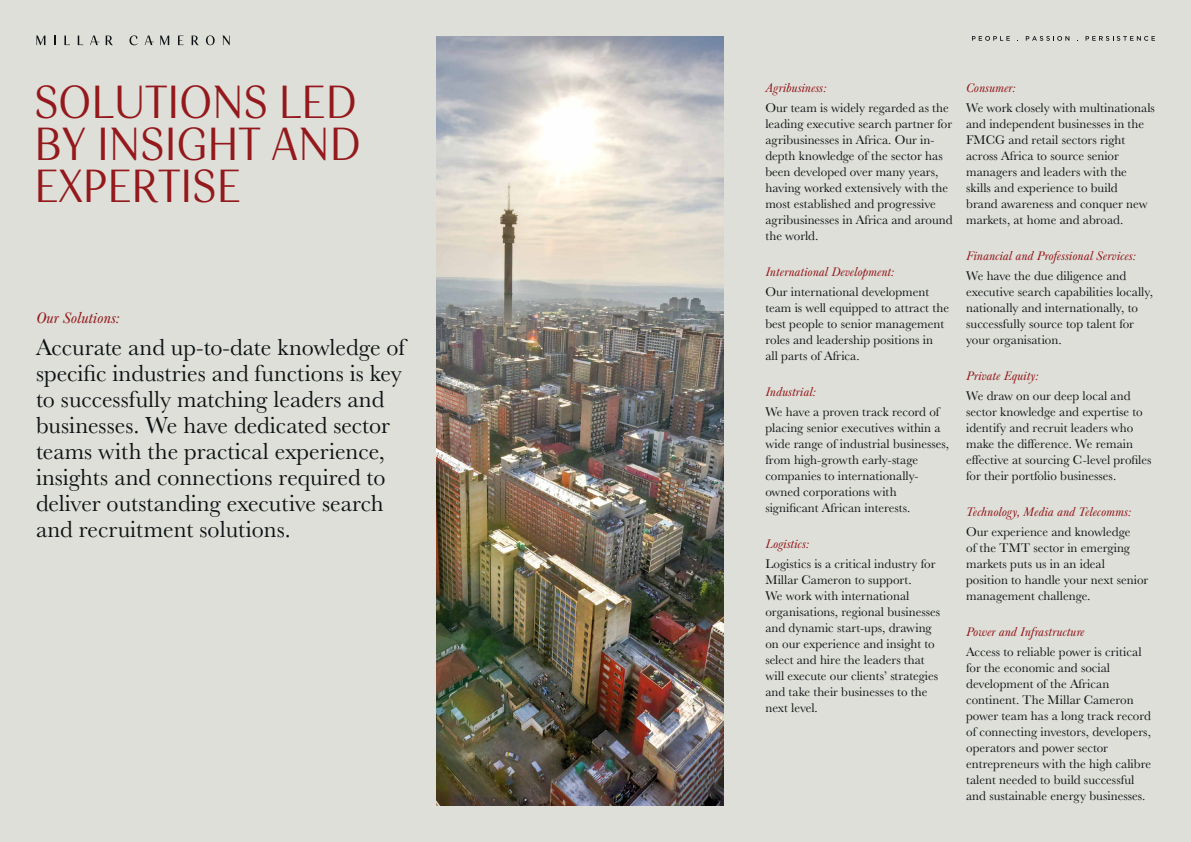
<style>
.page{position:relative;width:1191px;height:842px;background:#dedfd8}
.page>*{position:absolute;margin:0;border:0;box-sizing:border-box;transform-origin:0 0}
.t1{font:48px/42px "Senlot Nor Boo";letter-spacing:-.01em;color:#94191d;text-align:justify}
.t2{font:24px "Baskerville URW";color:#0d1214}
.t3{font:italic 16px "Baskerville URW";color:#94191d}
.t4{font:13px/16px "Baskerville URW";color:#0d1214}
.t5{font:italic 13px "Baskerville URW";color:#94191d}
</style>
<div class="page">
<img style="left:437px;top:37px;width:286px;height:769px">
<svg style="left:972px;top:36px;width:37px;height:5px"></svg>
<svg style="left:1025px;top:36px;width:44px;height:5px"></svg>
<svg style="left:1085px;top:36px;width:70px;height:5px"></svg>
<svg style="left:36px;top:36px;width:9px;height:9px"></svg>
<svg style="left:54px;top:36px;width:2px;height:9px"></svg>
<svg style="left:64px;top:36px;width:6px;height:9px"></svg>
<svg style="left:78px;top:36px;width:5px;height:9px"></svg>
<svg style="left:90px;top:36px;width:9px;height:9px"></svg>
<svg style="left:106px;top:36px;width:7px;height:9px"></svg>
<svg style="left:129px;top:35px;width:9px;height:10px"></svg>
<svg style="left:145px;top:36px;width:9px;height:9px"></svg>
<svg style="left:160px;top:36px;width:9px;height:9px"></svg>
<svg style="left:178px;top:36px;width:6px;height:9px"></svg>
<svg style="left:192px;top:36px;width:7px;height:9px"></svg>
<svg style="left:206px;top:35px;width:9px;height:10px"></svg>
<svg style="left:222px;top:36px;width:8px;height:9px"></svg>
<p class="t1" style="left:34px;top:80px;width:328px">SOLUTIONS LED BY INSIGHT AND EXPERTISE</p>
<p class="t3" style="left:36px;top:309px;width:85px">Our Solutions:</p>
<p class="t2" style="left:36px;top:331px;width:371px">Accurate and up-to-date knowledge of</p>
<p class="t2" style="left:36px;top:357px;width:367px">specific industries and functions is key</p>
<p class="t2" style="left:36px;top:383px;width:350px">to successfully matching leaders and</p>
<p class="t2" style="left:36px;top:409px;width:355px">businesses. We have dedicated sector</p>
<p class="t2" style="left:36px;top:435px;width:350px">teams with the practical experience,</p>
<p class="t2" style="left:36px;top:461px;width:351px">insights and connections required to</p>
<p class="t2" style="left:36px;top:487px;width:349px">deliver outstanding executive search</p>
<p class="t2" style="left:36px;top:513px;width:256px">and recruitment solutions.</p>
<p class="t5" style="left:765px;top:81px;width:62px">Agribusiness:</p>
<p class="t4" style="left:765px;top:100px;width:185px">Our team is widely regarded as the</p>
<p class="t4" style="left:765px;top:116px;width:188px">leading executive search partner for</p>
<p class="t4" style="left:765px;top:132px;width:179px">agribusinesses in Africa. Our in&shy;depth knowledge of the sector has</p>
<p class="t4" style="left:765px;top:164px;width:175px">been developed over many years,</p>
<p class="t4" style="left:765px;top:180px;width:184px">having worked extensively with the</p>
<p class="t4" style="left:765px;top:196px;width:172px">most established and progressive</p>
<p class="t4" style="left:765px;top:212px;width:189px">agribusinesses in Africa and around the world.</p>
<p class="t5" style="left:765px;top:265px;width:130px">International Development:</p>
<p class="t4" style="left:765px;top:284px;width:185px">Our international development team is well equipped to attract the best people to senior management roles and leadership positions in<br>all parts of Africa.</p>
<p class="t5" style="left:765px;top:385px;width:52px">Industrial:</p>
<p class="t4" style="left:765px;top:404px;width:176px">We have a proven track record of</p>
<p class="t4" style="left:765px;top:420px;width:185px">placing senior executives within a wide range of industrial businesses, from high-growth early-stage companies to internationally&shy;owned corporations with significant African interests.</p>
<p class="t5" style="left:765px;top:537px;width:45px">Logistics:</p>
<p class="t4" style="left:765px;top:556px;width:171px">Logistics is a critical industry for<br>Millar Cameron to support.</p>
<p class="t4" style="left:765px;top:588px;width:176px">We work with international organisations, regional businesses and dynamic start-ups, drawing on our experience and insight to select and hire the leaders that will execute our clients’ strategies and take their businesses to the</p>
<p class="t4" style="left:765px;top:700px;width:54px">next level.</p>
<p class="t5" style="left:966px;top:81px;width:51px">Consumer:</p>
<p class="t4" style="left:966px;top:100px;width:190px">We work closely with multinationals</p>
<p class="t4" style="left:966px;top:116px;width:180px">and independent businesses in the</p>
<p class="t4" style="left:966px;top:132px;width:183px">FMCG and retail sectors right across Africa to source senior managers and leaders with the skills and experience to build brand awareness and conquer new markets, at home and abroad.</p>
<p class="t5" style="left:966px;top:249px;width:171px">Financial and Professional Services:</p>
<p class="t4" style="left:966px;top:268px;width:162px">We have the due diligence and</p>
<p class="t4" style="left:966px;top:284px;width:188px">executive search capabilities locally,</p>
<p class="t4" style="left:966px;top:300px;width:173px">nationally and internationally, to</p>
<p class="t4" style="left:966px;top:316px;width:169px">successfully source top talent for your organisation.</p>
<p class="t5" style="left:966px;top:369px;width:74px">Private Equity:</p>
<p class="t4" style="left:966px;top:388px;width:187px">We draw on our deep local and sector knowledge and expertise to identify and recruit leaders who make the difference. We remain effective at sourcing C-level profiles for their portfolio businesses.</p>
<p class="t5" style="left:966px;top:505px;width:166px">Technology, Media and Telecomms:</p>
<p class="t4" style="left:966px;top:524px;width:184px">Our experience and knowledge<br>of the TMT sector in emerging markets puts us in an ideal position to handle your next senior management challenge.</p>
<p class="t5" style="left:966px;top:625px;width:120px">Power and Infrastructure</p>
<p class="t4" style="left:966px;top:644px;width:186px">Access to reliable power is critical for the economic and social development of the African continent. The Millar Cameron power team has a long track record of connecting investors, developers, operators and power sector entrepreneurs with the high calibre talent needed to build successful and sustainable energy businesses.</p>
</div>
